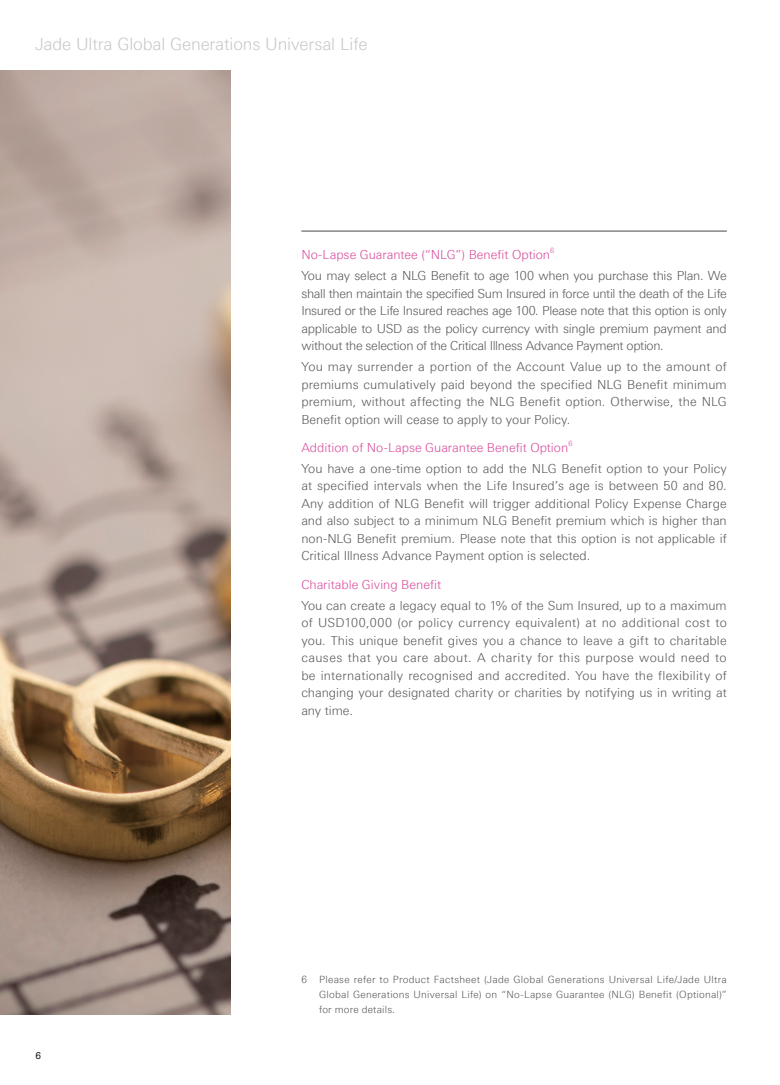
<style>
.page{position:relative;width:780px;height:1085px;background:#fff}
.page>*{position:absolute;margin:0;border:0;box-sizing:border-box;transform-origin:0 0}
.t1{font:300 17px "Univers Nextfor HSBCW01";letter-spacing:-.01em;color:#c7c8ca}
.t2{font:300 12.5px/17.5px "Univers Nextfor HSBCW01";color:#57585a;text-align:justify}
.t3{font:300 12.5px "Univers Nextfor HSBCW01";color:#d84a9b}
.t4{font:300 10px/15px "Univers Nextfor HSBCW01";letter-spacing:.02em;color:#57585a;text-align:justify}
.t5{font:10px "Univers";color:#231f20}
.t6{font:300 7.25px "Univers Nextfor HSBCW01";color:#d84a9b}
</style>
<div class="page">
<img style="left:0;top:71px;width:230px;height:942px">
<hr style="left:301px;top:230px;width:425px;height:2px;background:#6c6d70">
<h1 class="t1" style="left:35px;top:34px;width:333px">Jade Ultra Global Generations Universal Life</h1>
<p class="t3" style="left:301px;top:247px;width:250px">No-Lapse Guarantee (“NLG”) Benefit Option</p>
<p class="t6" style="left:550px;top:246px;width:6px">6</p>
<p class="t2" style="left:301px;top:267px;width:427px">You may select a NLG Benefit to age 100 when you purchase this Plan. We shall then maintain the specified Sum Insured in force until the death of the Life Insured or the Life Insured reaches age 100. Please note that this option is only applicable to USD as the policy currency with single premium payment and without the selection of the Critical Illness Advance Payment option.</p>
<p class="t2" style="left:301px;top:358px;width:427px">You may surrender a portion of the Account Value up to the amount of premiums cumulatively paid beyond the specified NLG Benefit minimum premium, without affecting the NLG Benefit option. Otherwise, the NLG Benefit option will cease to apply to your Policy.</p>
<p class="t3" style="left:301px;top:440px;width:268px">Addition of No-Lapse Guarantee Benefit Option</p>
<p class="t6" style="left:568px;top:439px;width:6px">6</p>
<p class="t2" style="left:301px;top:459px;width:427px">You have a one-time option to add the NLG Benefit option to your Policy at specified intervals when the Life Insured’s age is between 50 and 80.<br>Any addition of NLG Benefit will trigger additional Policy Expense Charge and also subject to a minimum NLG Benefit premium which is higher than non-NLG Benefit premium. Please note that this option is not applicable if Critical Illness Advance Payment option is selected.</p>
<p class="t3" style="left:301px;top:576px;width:141px">Charitable Giving Benefit</p>
<p class="t2" style="left:301px;top:596px;width:427px">You can create a legacy equal to 1% of the Sum Insured, up to a maximum of USD100,000 (or policy currency equivalent) at no additional cost to you. This unique benefit gives you a chance to leave a gift to charitable causes that you care about. A charity for this purpose would need to be internationally recognised and accredited. You have the flexibility of changing your designated charity or charities by notifying us in writing at any time.</p>
<p class="t5" style="left:35px;top:1049px;width:7px">6</p>
<p class="t4" style="left:319px;top:971px;width:409px;text-indent:-18px">6 Please refer to Product Factsheet (Jade Global Generations Universal Life/Jade Ultra Global Generations Universal Life) on “No-Lapse Guarantee (NLG) Benefit (Optional)” for more details.</p>
</div>
